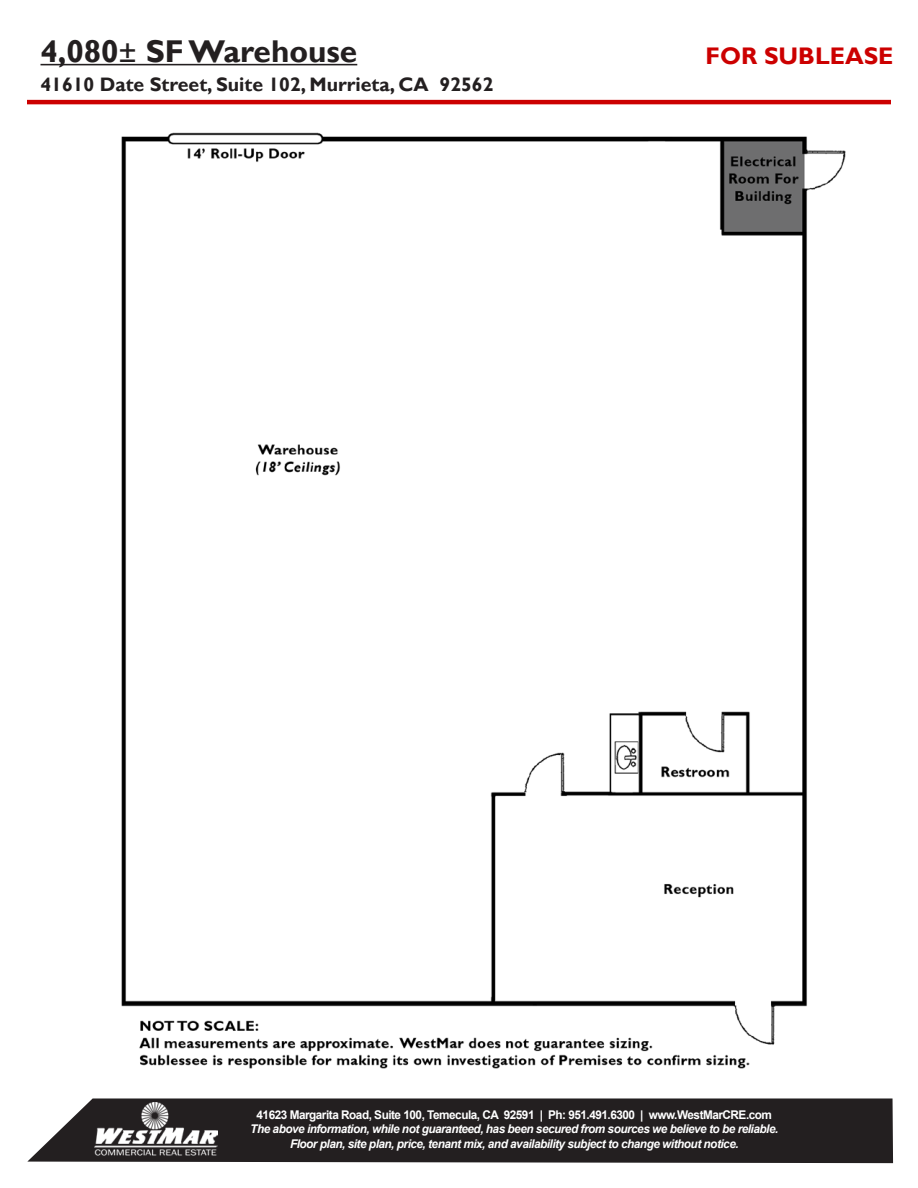
<style>
.page{position:relative;width:918px;height:1188px;background:#fff}
.page>*{position:absolute;margin:0;border:0;box-sizing:border-box;transform-origin:0 0}
.t1{font:700 31.5px "Gill Sans";color:#231f20}
.t2{font:700 24px "Gill Sans";color:#c00}
.t3{font:700 19.5px "Gill Sans";color:#231f20}
.t4{font:italic 700 12px/14.4px "Arial";letter-spacing:-.04em;color:#fff;text-align:center}
.t5{font:700 12px "Arial";letter-spacing:-.04em;color:#fff}
.s1{font-weight:400}
</style>
<div class="page">
<hr style="left:40px;top:64px;width:317px;height:1px;background:#231f20">
<svg style="left:27px;top:1098px;width:866px;height:65px;background:#312d2e"></svg>
<img style="left:95px;top:1102px;width:122px;height:55px">
<hr style="left:27px;top:100px;width:864px;height:4px;background:#c00">
<img style="left:121px;top:132px;width:725px;height:937px">
<h1 class="t1" style="left:40px;top:33px;width:318px">4,080<span class="s1">±</span> SF Warehouse</h1>
<h3 class="t3" style="left:40px;top:73px;width:454px">41610 Date Street, Suite 102, Murrieta, CA 92562</h3>
<h2 class="t2" style="left:706px;top:42px;width:189px">FOR SUBLEASE</h2>
<p class="t5" style="left:257px;top:1106px;width:517px">41623 Margarita Road, Suite 100, Temecula, CA 92591 | Ph: 951.491.6300 | www.WestMarCRE.com</p>
<p class="t4" style="left:250px;top:1122px;width:530px">The above information, while not guaranteed, has been secured from sources we believe to be reliable.<br>Floor plan, site plan, price, tenant mix, and availability subject to change without notice.</p>
</div>
